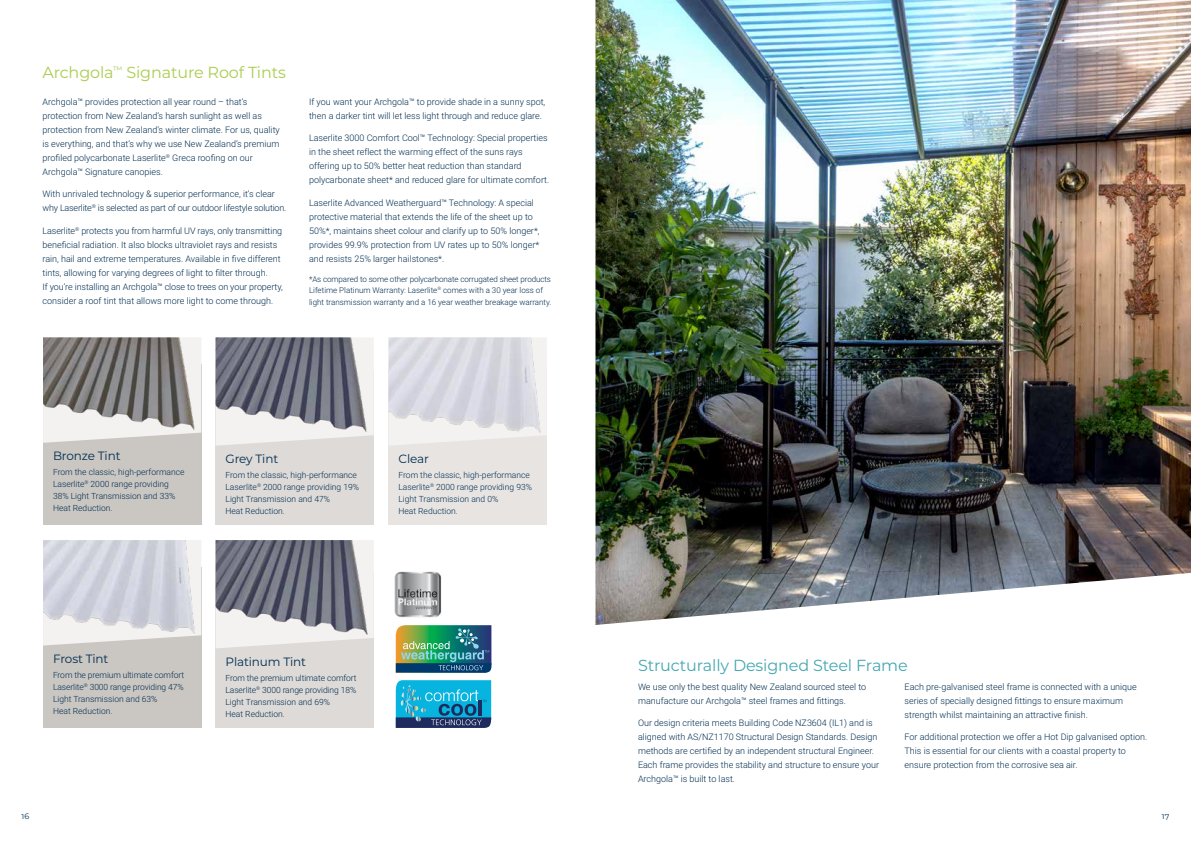
<style>
.page{position:relative;width:1191px;height:842px;background:#fff}
.page>*{position:absolute;margin:0;border:0;box-sizing:border-box;transform-origin:0 0}
.t1{font:16px "Montserrat";letter-spacing:-.01em;color:#46a7b2}
.t2{font:16px "Montserrat";letter-spacing:-.01em;color:#aacd4f}
.t3{font:12px "Montserrat";letter-spacing:-.01em;color:#002d50}
.t4{font:300 9px/14px "Roboto";color:#002d50}
.t5{font:300 9px/14px "Roboto";letter-spacing:-.02em;color:#002d50}
.t6{font:300 8.5px/12px "Roboto";color:#002d50}
.t7{font:300 8px/11.5px "Roboto";color:#002d50}
.t8{font:7.9px "Montserrat";color:#002d50}
</style>
<div class="page">
<img style="left:595px;top:0;width:596px;height:625px">
<div style="left:43px;top:567px;width:158px;height:161px;background:#cac6c2"></div>
<div style="left:43px;top:365px;width:158px;height:160px;background:#cac6c2"></div>
<div style="left:215px;top:573px;width:159px;height:155px;background:#dddad7"></div>
<div style="left:215px;top:370px;width:159px;height:155px;background:#dddad7"></div>
<div style="left:388px;top:370px;width:159px;height:155px;background:#e7e4e2"></div>
<img style="left:215px;top:540px;width:159px;height:108px">
<img style="left:215px;top:337px;width:159px;height:108px">
<img style="left:388px;top:337px;width:159px;height:108px">
<img style="left:43px;top:540px;width:158px;height:105px">
<img style="left:43px;top:337px;width:158px;height:106px">
<img style="left:394px;top:571px;width:48px;height:47px">
<img style="left:396px;top:625px;width:95px;height:48px">
<svg style="left:395px;top:680px;width:96px;height:48px;background:#2295bd"></svg>
<h1 class="t2" style="left:43px;top:61px;width:245px">Archgola<sup>™</sup> Signature Roof Tints</h1>
<p class="t4" style="left:43px;top:94px;width:239px">Archgola™ provides protection all year round – that’s protection from New Zealand’s harsh sunlight as well as protection from New Zealand’s winter climate. For us, quality is everything, and that’s why we use New Zealand’s premium profiled polycarbonate Laserlite<sup>®</sup> Greca roofing on our Archgola™ Signature canopies.</p>
<p class="t5" style="left:43px;top:187px;width:245px">With unrivaled technology &amp; superior performance, it’s clear why Laserlite<sup>®</sup> is selected as part of our outdoor lifestyle solution.</p>
<p class="t4" style="left:43px;top:223px;width:242px">Laserlite<sup>®</sup> protects you from harmful UV rays, only transmitting beneficial radiation. It also blocks ultraviolet rays and resists rain, hail and extreme temperatures. Available in five different tints, allowing for varying degrees of light to filter through.<br>If you’re installing an Archgola™ close to trees on your property, consider a roof tint that allows more light to come through.</p>
<p class="t4" style="left:309px;top:94px;width:238px">If you want your Archgola™ to provide shade in a sunny spot, then a darker tint will let less light through and reduce glare.</p>
<p class="t4" style="left:309px;top:131px;width:242px">Laserlite 3000 Comfort Cool™ Technology: Special properties in the sheet reflect the warming effect of the suns rays offering up to 50% better heat reduction than standard polycarbonate sheet* and reduced glare for ultimate comfort.</p>
<p class="t4" style="left:309px;top:195px;width:232px">Laserlite Advanced Weatherguard™ Technology: A special protective material that extends the life of the sheet up to 50%*, maintains sheet colour and clarify up to 50% longer*, provides 99.9% protection from UV rates up to 50% longer* and resists 25% larger hailstones*.</p>
<p class="t7" style="left:309px;top:273px;width:244px">*As compared to some other polycarbonate corrugated sheet products<br>Lifetime Platinum Warranty: Laserlite<sup>®</sup> comes with a 30 year loss of light transmission warranty and a 16 year weather breakage warranty.</p>
<h2 class="t3" style="left:53px;top:448px;width:69px">Bronze Tint</h2>
<p class="t6" style="left:53px;top:466px;width:133px">From the classic, high-performance<br>Laserlite<sup>®</sup> 2000 range providing<br>38% Light Transmission and 33%<br>Heat Reduction.</p>
<h2 class="t3" style="left:225px;top:450px;width:54px">Grey Tint</h2>
<p class="t6" style="left:225px;top:468px;width:135px">From the classic, high-performance<br>Laserlite<sup>®</sup> 2000 range providing 19%<br>Light Transmission and 47%<br>Heat Reduction.</p>
<h2 class="t3" style="left:398px;top:450px;width:32px">Clear</h2>
<p class="t6" style="left:398px;top:468px;width:135px">From the classic, high-performance<br>Laserlite<sup>®</sup> 2000 range providing 93%<br>Light Transmission and 0%<br>Heat Reduction.</p>
<h2 class="t3" style="left:53px;top:650px;width:57px">Frost Tint</h2>
<p class="t6" style="left:53px;top:668px;width:133px">From the premium ultimate comfort<br>Laserlite<sup>®</sup> 3000 range providing 47%<br>Light Transmission and 63%<br>Heat Reduction.</p>
<h2 class="t3" style="left:225px;top:653px;width:82px">Platinum Tint</h2>
<p class="t6" style="left:225px;top:671px;width:133px">From the premium ultimate comfort<br>Laserlite<sup>®</sup> 3000 range providing 18%<br>Light Transmission and 69%<br>Heat Reduction.</p>
<h1 class="t1" style="left:638px;top:654px;width:271px">Structurally Designed Steel Frame</h1>
<p class="t4" style="left:638px;top:679px;width:230px">We use only the best quality New Zealand sourced steel to manufacture our Archgola™ steel frames and fittings.</p>
<p class="t4" style="left:638px;top:716px;width:242px">Our design criteria meets Building Code NZ3604 (IL1) and is aligned with AS/NZ1170 Structural Design Standards. Design methods are certified by an independent structural Engineer.<br>Each frame provides the stability and structure to ensure your Archgola™ is built to last.</p>
<p class="t4" style="left:904px;top:679px;width:234px">Each pre-galvanised steel frame is connected with a unique series of specially designed fittings to ensure maximum strength whilst maintaining an attractive finish.</p>
<p class="t4" style="left:904px;top:730px;width:244px">For additional protection we offer a Hot Dip galvanised option.<br>This is essential for our clients with a coastal property to ensure protection from the corrosive sea air.</p>
<p class="t8" style="left:22px;top:811px;width:9px">16</p>
<p class="t8" style="left:1161px;top:811px;width:9px">17</p>
</div>
